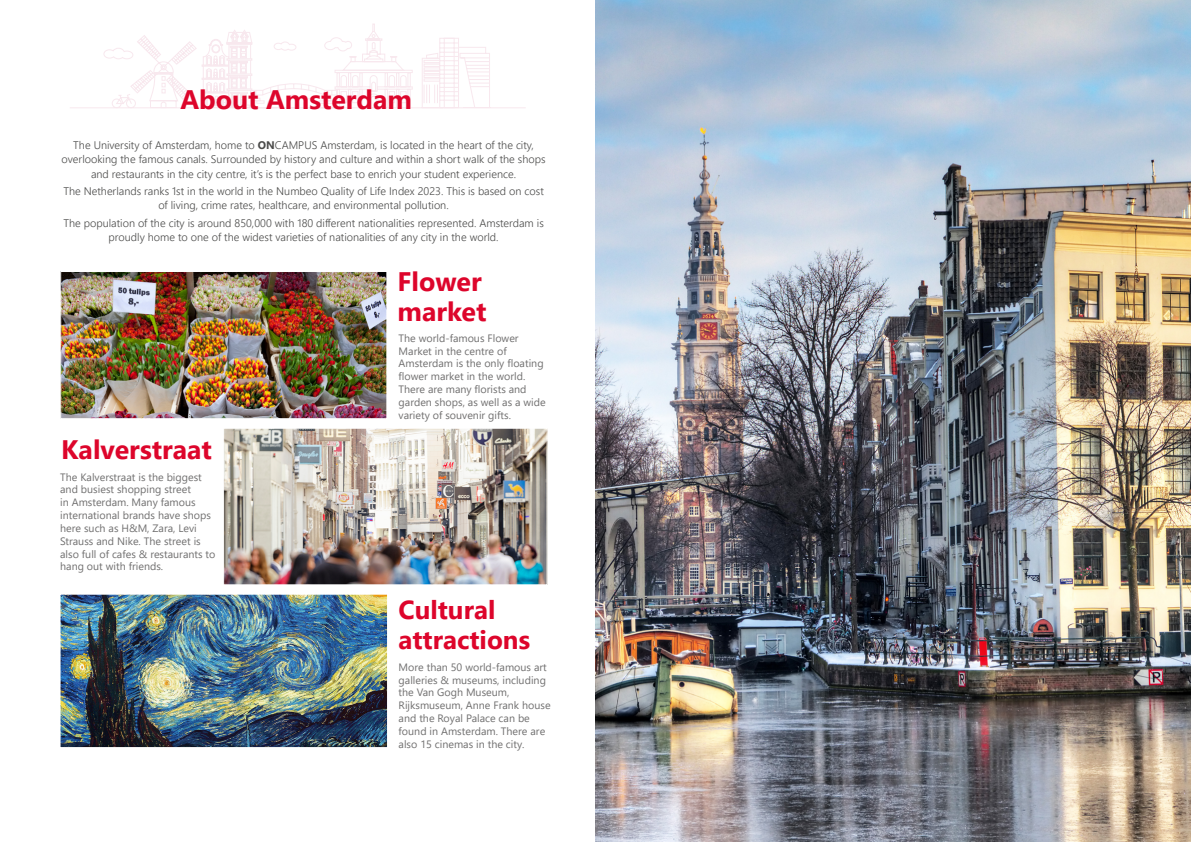
<style>
.page{position:relative;width:1191px;height:842px;background:#fff}
.page>*{position:absolute;margin:0;border:0;box-sizing:border-box;transform-origin:0 0}
.t1{font:700 26.7px/30.1px "Segoe UI";color:#dd052b}
.t2{font:700 26px/30.1px "Segoe UI";color:#dd052b}
.t3{font:300 11px/14.4px "Segoe UI";color:#4a4a49;text-align:center}
.t4{font:10.7px/12.8px "Segoe UI";color:#706f6f}
.s1{font-weight:700}
</style>
<div class="page">
<svg style="left:70px;top:23px;width:456px;height:86px"></svg>
<img style="left:225px;top:430px;width:320px;height:153px">
<div style="left:223px;top:428px;width:324px;height:157px;border:1px solid #fff"></div>
<img style="left:62px;top:273px;width:323px;height:144px">
<div style="left:60px;top:271px;width:327px;height:148px;border:1px solid #fff"></div>
<img style="left:62px;top:596px;width:324px;height:150px">
<div style="left:60px;top:594px;width:328px;height:154px;border:1px solid #fff"></div>
<img style="left:595px;top:0;width:596px;height:842px">
<h1 class="t1" style="left:180px;top:82px;width:233px">About Amsterdam</h1>
<p class="t3" style="left:62px;top:137px;width:485px">The University of Amsterdam, home to <span class="s1">ON</span>CAMPUS Amsterdam, is located in the heart of the city, overlooking the famous canals. Surrounded by history and culture and within a short walk of the shops and restaurants in the city centre, it’s is the perfect base to enrich your student experience.</p>
<p class="t3" style="left:63px;top:183px;width:482px">The Netherlands ranks 1st in the world in the Numbeo Quality of Life Index 2023. This is based on cost of living, crime rates, healthcare, and environmental pollution.</p>
<p class="t3" style="left:63px;top:214px;width:482px">The population of the city is around 850,000 with 180 different nationalities represented. Amsterdam is proudly home to one of the widest varieties of nationalities of any city in the world.</p>
<h1 class="t1" style="left:397px;top:264px;width:90px">Flower market</h1>
<h1 class="t1" style="left:61px;top:433px;width:152px">Kalverstraat</h1>
<p class="t4" style="left:60px;top:469px;width:157px">The Kalverstraat is the biggest and busiest shopping street<br>in Amsterdam. Many famous international brands have shops here such as H&amp;M, Zara, Levi<br>Strauss and Nike. The street is also full of cafes &amp; restaurants to hang out with friends.</p>
<p class="t4" style="left:398px;top:331px;width:149px">The world-famous Flower<br>Market in the centre of<br>Amsterdam is the only floating flower market in the world.<br>There are many florists and garden shops, as well as a wide variety of souvenir gifts.</p>
<h2 class="t2" style="left:398px;top:593px;width:133px">Cultural attractions</h2>
<p class="t4" style="left:398px;top:660px;width:154px">More than 50 world-famous art galleries &amp; museums, including the Van Gogh Museum,<br>Rijksmuseum, Anne Frank house and the Royal Palace can be found in Amsterdam. There are also 15 cinemas in the city.</p>
</div>
